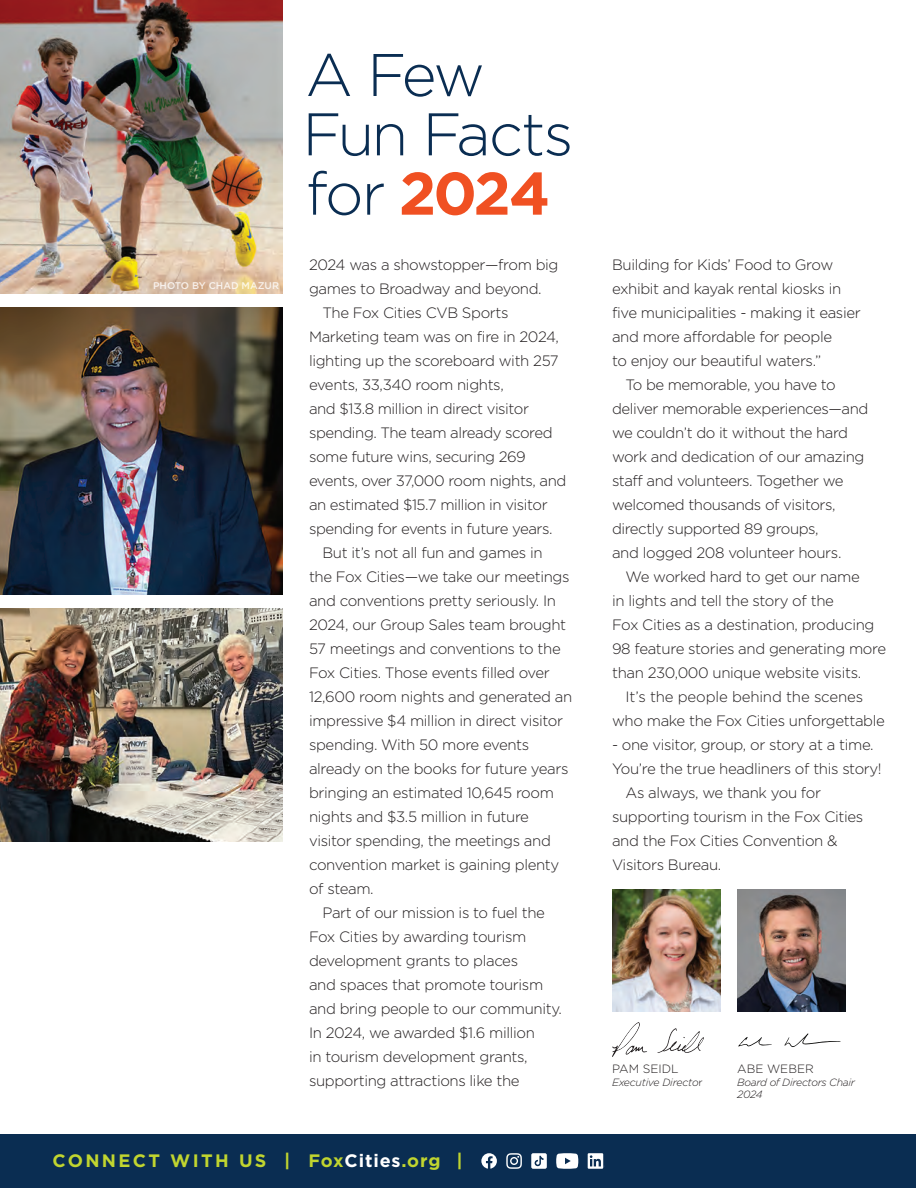
<style>
.page{position:relative;width:916px;height:1188px;background:#fff}
.page>*{position:absolute;margin:0;border:0;box-sizing:border-box;transform-origin:0 0}
.t1{font:300 60px/59.4px "Gotham";letter-spacing:-.055em;color:#0a2d52}
.t2{font:700 18px "Gotham";letter-spacing:.08em;color:#c1d52f}
.t3{font:300 15px/24px "Gotham";letter-spacing:-.025em;color:#231f20}
.t4{font:300 12px "Gotham";color:#231f20}
.t5{font:italic 300 10.5px/12px "Gotham";letter-spacing:-.03em;color:#231f20}
.t6{font:500 9.75px "Gotham";color:#fff}
.s1{font-weight:700;color:#f05022}
.s2{color:#fff}
.s3{font-style:normal}
</style>
<div class="page">
<svg style="left:738px;top:1037px;width:34px;height:9px"></svg>
<svg style="left:784px;top:1033px;width:57px;height:14px"></svg>
<div style="left:0;top:1134px;width:916px;height:54px;background:#0a2d52"></div>
<svg style="left:612px;top:1022px;width:92px;height:35px"></svg>
<img style="left:612px;top:890px;width:108px;height:122px">
<img style="left:737px;top:890px;width:109px;height:122px">
<svg style="left:481px;top:1153px;width:16px;height:16px"></svg>
<svg style="left:556px;top:1153px;width:22px;height:16px"></svg>
<svg style="left:588px;top:1153px;width:17px;height:16px"></svg>
<svg style="left:506px;top:1153px;width:16px;height:16px"></svg>
<svg style="left:531px;top:1153px;width:16px;height:16px"></svg>
<img style="left:0;top:608px;width:283px;height:234px">
<img style="left:0;top:0;width:283px;height:294px">
<img style="left:0;top:308px;width:283px;height:287px">
<p class="t6" style="left:153px;top:280px;width:127px">PHOTO BY CHAD MAZUR</p>
<p class="t1" style="left:302px;top:44px;width:272px">A Few<br>Fun Facts for <span class="s1">2024</span></p>
<p class="t3" style="left:309px;top:252px;width:251px">2024 was a showstopper—from big games to Broadway and beyond.</p>
<p class="t3" style="left:309px;top:300px;width:259px;text-indent:14px">The Fox Cities CVB Sports Marketing team was on fire in 2024, lighting up the scoreboard with 257 events, 33,340 room nights,<br>and $13.8 million in direct visitor spending. The team already scored some future wins, securing 269 events, over 37,000 room nights, and an estimated $15.7 million in visitor spending for events in future years.</p>
<p class="t3" style="left:309px;top:540px;width:265px;text-indent:14px">But it’s not all fun and games in<br>the Fox Cities—we take our meetings and conventions pretty seriously. In 2024, our Group Sales team brought 57 meetings and conventions to the Fox Cities. Those events filled over 12,600 room nights and generated an impressive $4 million in direct visitor spending. With 50 more events already on the books for future years bringing an estimated 10,645 room nights and $3.5 million in future visitor spending, the meetings and convention market is gaining plenty of steam.</p>
<p class="t3" style="left:309px;top:900px;width:254px;text-indent:14px">Part of our mission is to fuel the<br>Fox Cities by awarding tourism development grants to places<br>and spaces that promote tourism and bring people to our community.<br>In 2024, we awarded $1.6 million<br>in tourism development grants, supporting attractions like the</p>
<p class="t2" style="left:52px;top:1150px;width:412px">CONNECT WITH US | Fox<span class="s2">Cities</span>.org |</p>
<p class="t3" style="left:612px;top:252px;width:250px">Building for Kids’ Food to Grow exhibit and kayak rental kiosks in five municipalities - making it easier and more affordable for people<br>to enjoy our beautiful waters.”</p>
<p class="t3" style="left:612px;top:372px;width:258px;text-indent:14px">To be memorable, you have to deliver memorable experiences—and we couldn’t do it without the hard work and dedication of our amazing staff and volunteers. Together we welcomed thousands of visitors, directly supported 89 groups,<br>and logged 208 volunteer hours.</p>
<p class="t3" style="left:612px;top:564px;width:276px;text-indent:14px">We worked hard to get our name<br>in lights and tell the story of the<br>Fox Cities as a destination, producing 98 feature stories and generating more than 230,000 unique website visits.</p>
<p class="t3" style="left:612px;top:684px;width:274px;text-align:center">It’s the people behind the scenes<br>who make the Fox Cities unforgettable</p>
<p class="t3" style="left:612px;top:732px;width:271px">- one visitor, group, or story at a time.<br>You’re the true headliners of this story!</p>
<p class="t3" style="left:612px;top:780px;width:253px;text-indent:14px">As always, we thank you for supporting tourism in the Fox Cities and the Fox Cities Convention &amp;<br>Visitors Bureau.</p>
<p class="t4" style="left:612px;top:1063px;width:68px">PAM SEIDL</p>
<p class="t5" style="left:612px;top:1076px;width:92px">Executive Directo<span class="s3">r</span></p>
<p class="t4" style="left:737px;top:1063px;width:78px">ABE WEBER</p>
<p class="t5" style="left:737px;top:1076px;width:119px">Board of Directors Chair<br>2024</p>
</div>
